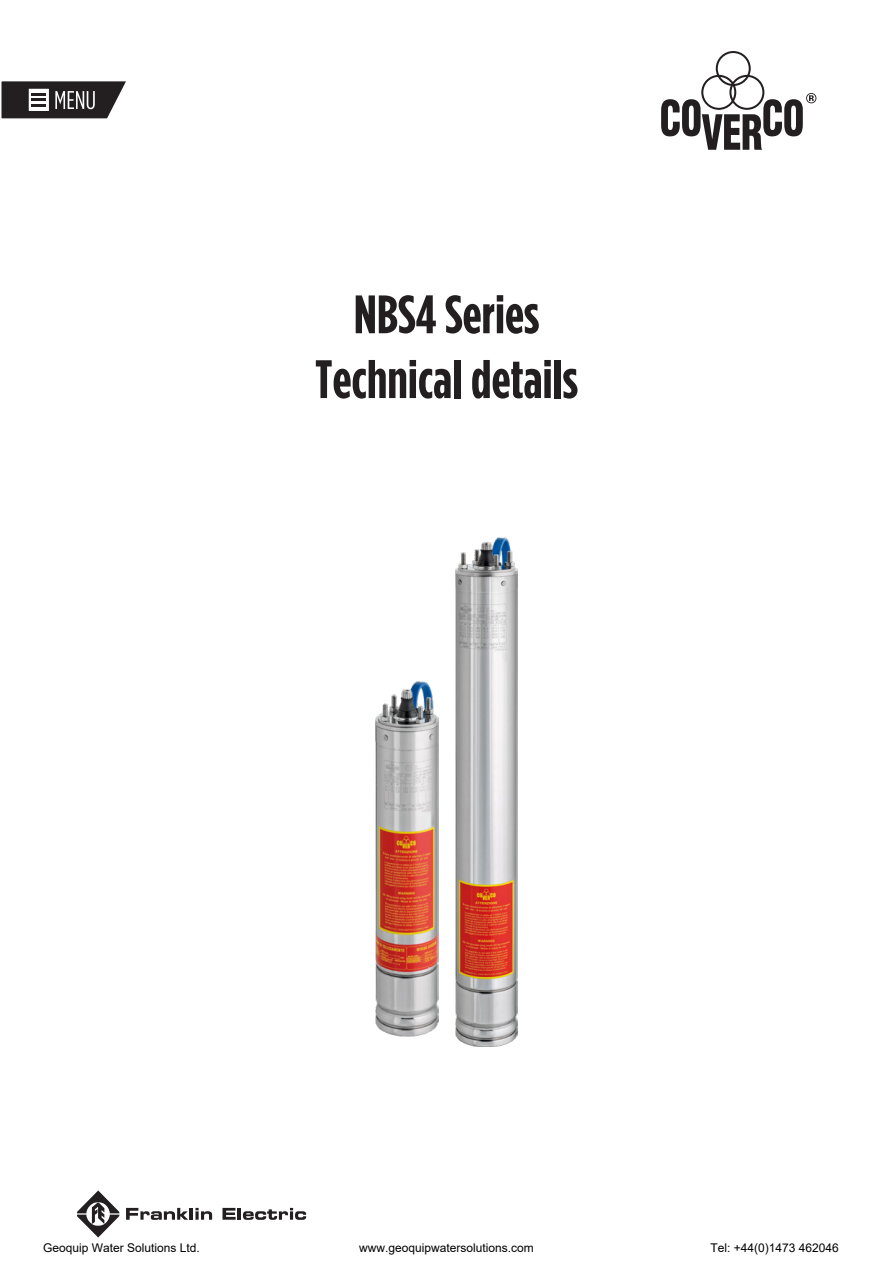
<style>
.page{position:relative;width:893px;height:1263px;background:#fff}
.page>*{position:absolute;margin:0;border:0;box-sizing:border-box;transform-origin:0 0}
.INSIDE_CHAPTER_TITLE__no_index{font:700 54px "Gotham Condensed";color:#231f20}
.INSIDE_CHAPTER_TITLE{font:700 54px "Gotham Condensed";color:#231f20}
.t1{font:12px "Arial";color:#000}
</style>
<div class="page">
<svg style="left:126px;top:1208px;width:86px;height:12px"></svg>
<svg style="left:222px;top:1208px;width:84px;height:12px"></svg>
<svg style="left:77px;top:1190px;width:42px;height:47px"></svg>
<svg style="left:661px;top:51px;width:155px;height:99px"></svg>
<img style="left:375px;top:681px;width:63px;height:356px">
<img style="left:455px;top:537px;width:63px;height:509px">
<svg style="left:1px;top:81px;width:125px;height:38px"></svg>
<p class="INSIDE_CHAPTER_TITLE" style="left:354px;top:283px;width:187px">NBS4 Series</p>
<p class="INSIDE_CHAPTER_TITLE__no_index" style="left:315px;top:347px;width:264px">Technical details</p>
<p class="t1" style="left:43px;top:1239px;width:158px">Geoquip Water Solutions Ltd.</p>
<p class="t1" style="left:359px;top:1239px;width:176px">www.geoquipwatersolutions.com</p>
<p class="t1" style="left:710px;top:1239px;width:130px">Tel: +44(0)1473 462046</p>
</div>
